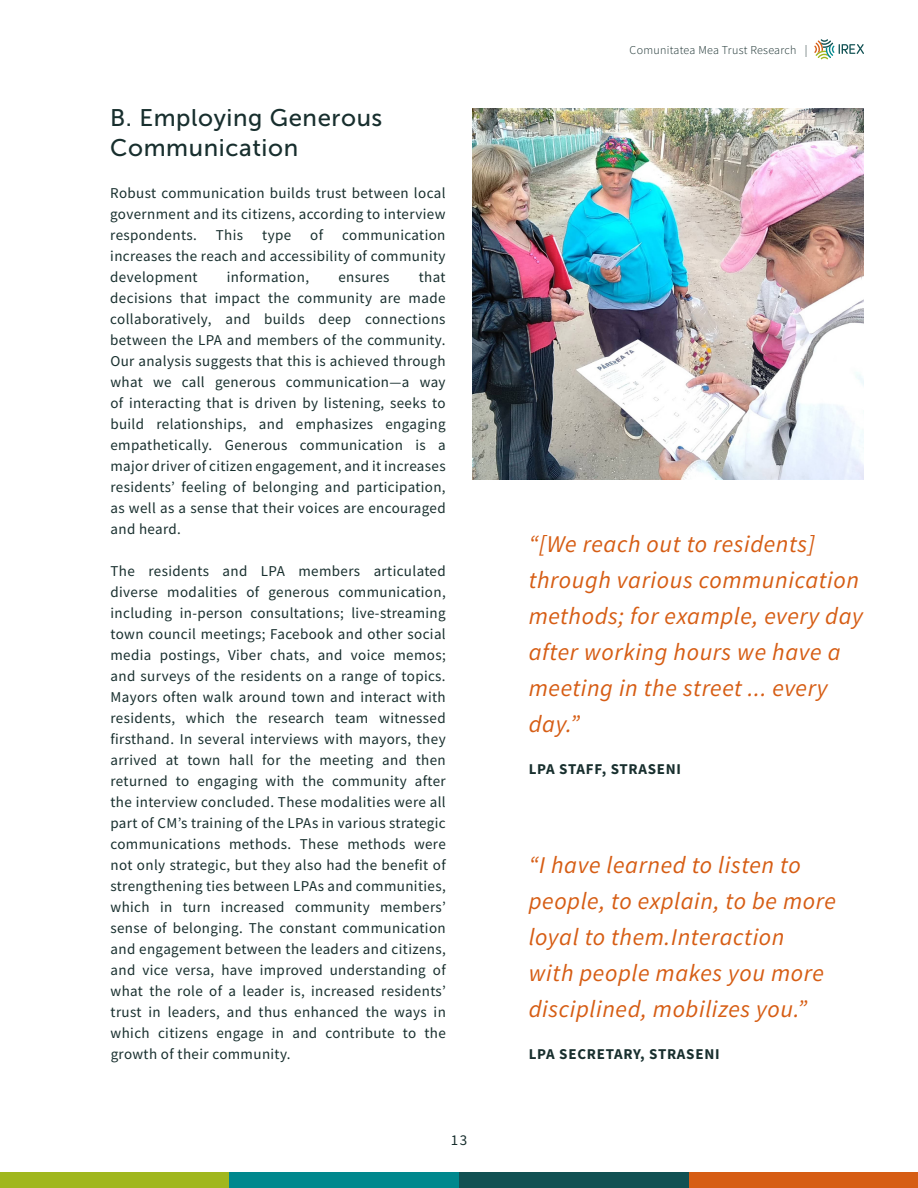
<style>
.page{position:relative;width:918px;height:1188px;background:#fff}
.page>*{position:absolute;margin:0;border:0;box-sizing:border-box;transform-origin:0 0}
.t1{font:italic 24px/36px "Source Sans Pro";letter-spacing:.025em;color:#d65d14}
.t2{font:24px/30px "Museo Sans 500";letter-spacing:.025em;color:#182f2e}
.t3{font:15px/21px "Source Sans Pro";letter-spacing:.025em;color:#182f2e;text-align:justify}
.t4{font:700 15px "Source Sans Pro";letter-spacing:.05em;color:#182f2e}
.t5{font:300 12px "Source Sans Pro";letter-spacing:.025em;color:#182f2e}
</style>
<div class="page">
<img style="left:472px;top:108px;width:392px;height:372px">
<div style="left:0;top:1172px;width:230px;height:16px;background:#a0b71e"></div>
<div style="left:688px;top:1172px;width:230px;height:16px;background:#d65d14"></div>
<div style="left:459px;top:1172px;width:229px;height:16px;background:#115153"></div>
<div style="left:230px;top:1172px;width:229px;height:16px;background:#00888d"></div>
<svg style="left:814px;top:39px;width:50px;height:20px"></svg>
<h1 class="t2" style="left:110px;top:103px;width:274px">B. Employing Generous<br>Communication</h1>
<p class="t3" style="left:110px;top:182px;width:337px">Robust communication builds trust between local government and its citizens, according to interview respondents.</p>
<p class="t3" style="left:216px;top:224px;width:29px">This</p>
<p class="t3" style="left:262px;top:224px;width:30px">type</p>
<p class="t3" style="left:310px;top:224px;width:14px">of</p>
<p class="t3" style="left:110px;top:224px;width:337px;text-indent:232px">communication increases the reach and accessibility of community development</p>
<p class="t3" style="left:227px;top:266px;width:84px">information,</p>
<p class="t3" style="left:338px;top:266px;width:53px">ensures</p>
<p class="t3" style="left:110px;top:266px;width:337px;text-indent:308px">that decisions that impact the community are made collaboratively, and builds deep connections between the LPA and members of the community.<br>Our analysis suggests that this is achieved through what we call generous communication—a way of interacting that is driven by listening, seeks to build relationships, and emphasizes engaging empathetically. Generous communication is a major driver of citizen engagement, and it increases residents’ feeling of belonging and participation, as well as a sense that their voices are encouraged and heard.</p>
<p class="t3" style="left:110px;top:560px;width:337px">The residents and LPA members articulated diverse modalities of generous communication, including in-person consultations; live-streaming town council meetings; Facebook and other social media postings, Viber chats, and voice memos; and surveys of the residents on a range of topics.<br>Mayors often walk around town and interact with residents, which the research team witnessed firsthand. In several interviews with mayors, they arrived at town hall for the meeting and then returned to engaging with the community after the interview concluded. These modalities were all part of CM’s training of the LPAs in various strategic communications methods. These methods were not only strategic, but they also had the benefit of strengthening ties between LPAs and communities, which in turn increased community members’ sense of belonging. The constant communication and engagement between the leaders and citizens, and vice versa, have improved understanding of what the role of a leader is, increased residents’ trust in leaders, and thus enhanced the ways in which citizens engage in and contribute to the growth of their community.</p>
<p class="t3" style="left:451px;top:1130px;width:18px">13</p>
<p class="t5" style="left:630px;top:43px;width:179px">Comunitatea Mea Trust Research |</p>
<h1 class="t1" style="left:529px;top:526px;width:336px">“[We reach out to residents] through various communication methods; for example, every day after working hours we have a meeting in the street ... every day.”</h1>
<p class="t4" style="left:529px;top:759px;width:154px">LPA STAFF, STRASENI</p>
<h1 class="t1" style="left:529px;top:847px;width:309px">“I have learned to listen to people, to explain, to be more loyal to them.Interaction<br>with people makes you more disciplined, mobilizes you.”</h1>
<p class="t4" style="left:529px;top:1044px;width:192px">LPA SECRETARY, STRASENI</p>
</div>
